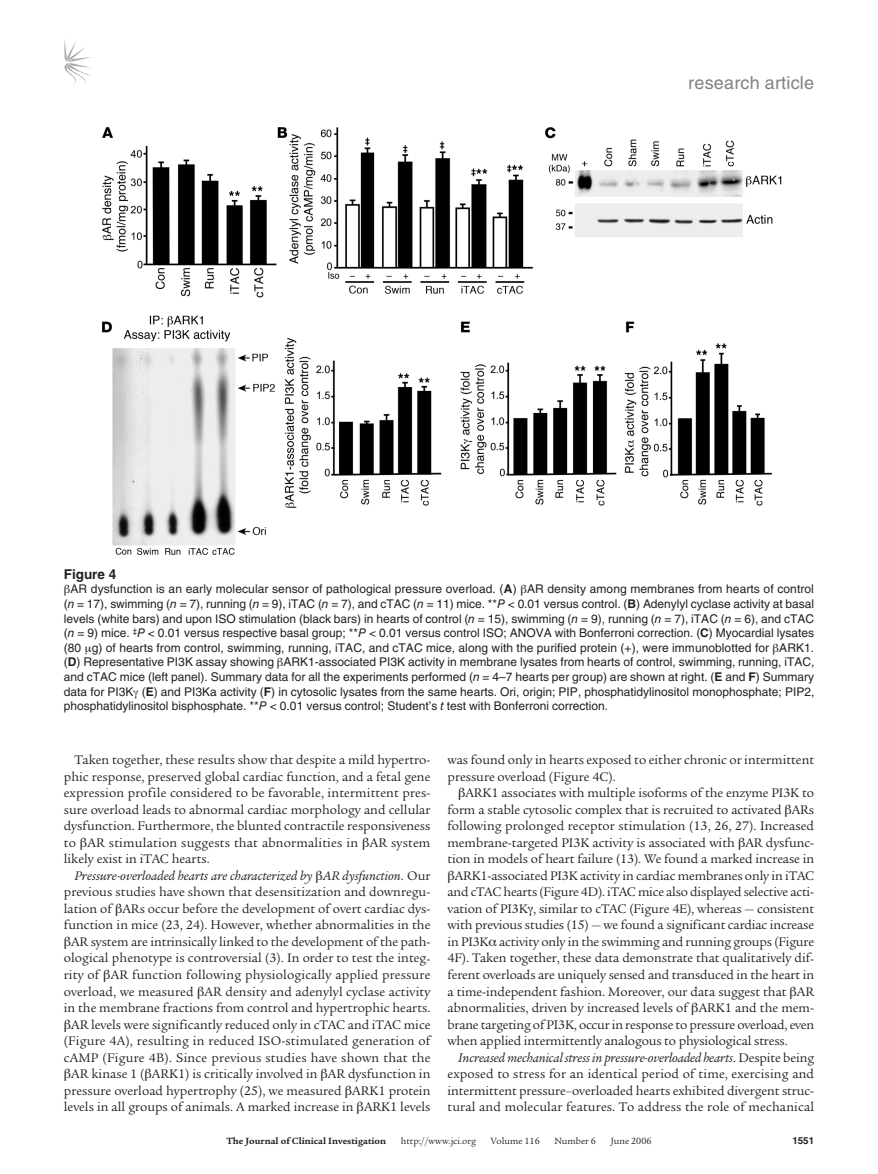
<style>
.page{position:relative;width:878px;height:1174px;background:#fff}
.page>*{position:absolute;margin:0;border:0;box-sizing:border-box;transform-origin:0 0}
.t1{font:18px "Helvetica LT Std";letter-spacing:.01em;color:#808285}
.t2{font:13.5px/16.5px "Legacy Serif Std";color:#231f20;text-align:justify}
.t3{font:italic 13.5px "Legacy Serif Std";letter-spacing:-.005em;color:#231f20}
.t4{font:700 13.5px "Helvetica LT Std";color:#231f20}
.t5{font:12px/14.7px "Helvetica LT Std";color:#231f20;text-align:justify}
.t6{font:9.75px "Legacy Serif Std";color:#231f20}
.t7{font:700 9.75px "Legacy Serif Std";color:#231f20}
.t8{font:700 9.75px "Helvetica LT Std";color:#231f20}
.s1{font-weight:700}
.s2{font-style:italic}
.s3{font-style:normal}
</style>
<div class="page">
<svg style="left:64px;top:39px;width:27px;height:45px"></svg>
<img style="left:102px;top:127px;width:680px;height:428px">
<h1 class="t1" style="left:688px;top:72px;width:127px">research article</h1>
<p class="t4" style="left:64px;top:565px;width:54px">Figure 4</p>
<p class="t5" style="left:64px;top:581px;width:752px;text-indent:7px">AR dysfunction is an early molecular sensor of pathological pressure overload. (<span class="s1">A</span>) AR density among membranes from hearts of control (<span class="s2">n</span> = 17), swimming (<span class="s2">n</span> = 7), running (<span class="s2">n</span> = 9), iTAC (<span class="s2">n</span> = 7), and cTAC (<span class="s2">n</span> = 11) mice. **<span class="s2">P</span> &lt; 0.01 versus control. (<span class="s1">B</span>) Adenylyl cyclase activity at basal levels (white bars) and upon ISO stimulation (black bars) in hearts of control (<span class="s2">n</span> = 15), swimming (<span class="s2">n</span> = 9), running (<span class="s2">n</span> = 7), iTAC (<span class="s2">n</span> = 6), and cTAC (<span class="s2">n</span> = 9) mice. <sup>‡</sup><span class="s2">P</span> &lt; 0.01 versus respective basal group; **<span class="s2">P</span> &lt; 0.01 versus control ISO; ANOVA with Bonferroni correction. (<span class="s1">C</span>) Myocardial lysates (80 g) of hearts from control, swimming, running, iTAC, and cTAC mice, along with the purified protein (+), were immunoblotted for ARK1. (<span class="s1">D</span>) Representative PI3K assay showing ARK1-associated PI3K activity in membrane lysates from hearts of control, swimming, running, iTAC, and cTAC mice (left panel). Summary data for all the experiments performed (<span class="s2">n</span> = 4–7 hearts per group) are shown at right. (<span class="s1">E</span> and <span class="s1">F</span>) Summary data for PI3K (<span class="s1">E</span>) and PI3Ka activity (<span class="s1">F</span>) in cytosolic lysates from the same hearts. Ori, origin; PIP, phosphatidylinositol monophosphate; PIP2, phosphatidylinositol bisphosphate. **<span class="s2">P</span> &lt; 0.01 versus control; Student’s <span class="s2">t</span> test with Bonferroni correction.</p>
<p class="t2" style="left:64px;top:752px;width:368px;text-indent:11px">Taken together, these results show that despite a mild hypertro&shy;phic response, preserved global cardiac function, and a fetal gene expression profile considered to be favorable, intermittent pres&shy;sure overload leads to abnormal cardiac morphology and cellular dysfunction. Furthermore, the blunted contractile responsiveness to AR stimulation suggests that abnormalities in AR system likely exist in iTAC hearts.</p>
<p class="t2" style="left:64px;top:867px;width:368px;text-align:right"><span class="s2">Pressure-overloaded hearts are characterized by AR dysfunction</span>. Our previous studies have shown that desensitization and downregu&shy;lation of ARs occur before the development of overt cardiac dys&shy;function in mice (23, 24). However, whether abnormalities in the AR system are intrinsically linked to the development of the path&shy;ological phenotype is controversial (3). In order to test the integ&shy;rity of AR function following physiologically applied pressure overload, we measured AR density and adenylyl cyclase activity in the membrane fractions from control and hypertrophic hearts.<br>AR levels were significantly reduced only in cTAC and iTAC mice (Figure 4A), resulting in reduced ISO-stimulated generation of cAMP (Figure 4B). Since previous studies have shown that the AR kinase 1 ( ARK1) is critically involved in AR dysfunction in pressure overload hypertrophy (25), we measured ARK1 protein levels in all groups of animals. A marked increase in ARK1 levels</p>
<p class="t2" style="left:447px;top:752px;width:368px">was found only in hearts exposed to either chronic or intermittent pressure overload (Figure 4C).</p>
<p class="t2" style="left:465px;top:785px;width:350px">ARK1 associates with multiple isoforms of the enzyme PI3K to</p>
<p class="t2" style="left:447px;top:801px;width:368px">form a stable cytosolic complex that is recruited to activated ARs</p>
<p class="t2" style="left:447px;top:818px;width:368px">following prolonged receptor stimulation (13, 26, 27). Increased</p>
<p class="t2" style="left:447px;top:834px;width:368px">membrane-targeted PI3K activity is associated with AR dysfunc-</p>
<p class="t2" style="left:447px;top:851px;width:368px">tion in models of heart failure (13). We found a marked increase in</p>
<p class="t2" style="left:455px;top:867px;width:361px">ARK1-associated PI3K activity in cardiac membranes only in iTAC</p>
<p class="t2" style="left:447px;top:884px;width:368px">and cTAC hearts (Figure 4D). iTAC mice also displayed selective acti-</p>
<p class="t2" style="left:447px;top:900px;width:368px">vation of PI3K , similar to cTAC (Figure 4E), whereas — consistent</p>
<p class="t2" style="left:447px;top:917px;width:368px">with previous studies (15) — we found a significant cardiac increase</p>
<p class="t2" style="left:447px;top:933px;width:368px">in PI3K activity only in the swimming and running groups (Figure</p>
<p class="t2" style="left:447px;top:950px;width:368px">4F). Taken together, these data demonstrate that qualitatively dif-</p>
<p class="t2" style="left:447px;top:966px;width:368px">ferent overloads are uniquely sensed and transduced in the heart in</p>
<p class="t2" style="left:447px;top:983px;width:368px">a time-independent fashion. Moreover, our data suggest that AR</p>
<p class="t2" style="left:447px;top:999px;width:368px">abnormalities, driven by increased levels of ARK1 and the mem-</p>
<p class="t2" style="left:447px;top:1016px;width:368px">brane targeting of PI3K, occur in response to pressure overload, even</p>
<p class="t2" style="left:447px;top:1032px;width:341px">when applied intermittently analogous to physiological stress.</p>
<p class="t3" style="left:458px;top:1049px;width:357px">Increased mechanical stress in pressure-overloaded hearts<span class="s3">. Despite being</span></p>
<p class="t2" style="left:447px;top:1065px;width:368px">exposed to stress for an identical period of time, exercising and</p>
<p class="t2" style="left:447px;top:1082px;width:368px">intermittent pressure–overloaded hearts exhibited divergent struc-</p>
<p class="t2" style="left:447px;top:1098px;width:368px">tural and molecular features. To address the role of mechanical</p>
<p class="t7" style="left:226px;top:1135px;width:161px">The Journal of Clinical Investigation</p>
<p class="t6" style="left:401px;top:1135px;width:77px">http://www.jci.org</p>
<p class="t6" style="left:491px;top:1135px;width:50px">Volume 116</p>
<p class="t6" style="left:554px;top:1135px;width:43px">Number 6</p>
<p class="t6" style="left:610px;top:1135px;width:42px">June 2006</p>
<p class="t8" style="left:792px;top:1134px;width:23px">1551</p>
</div>
